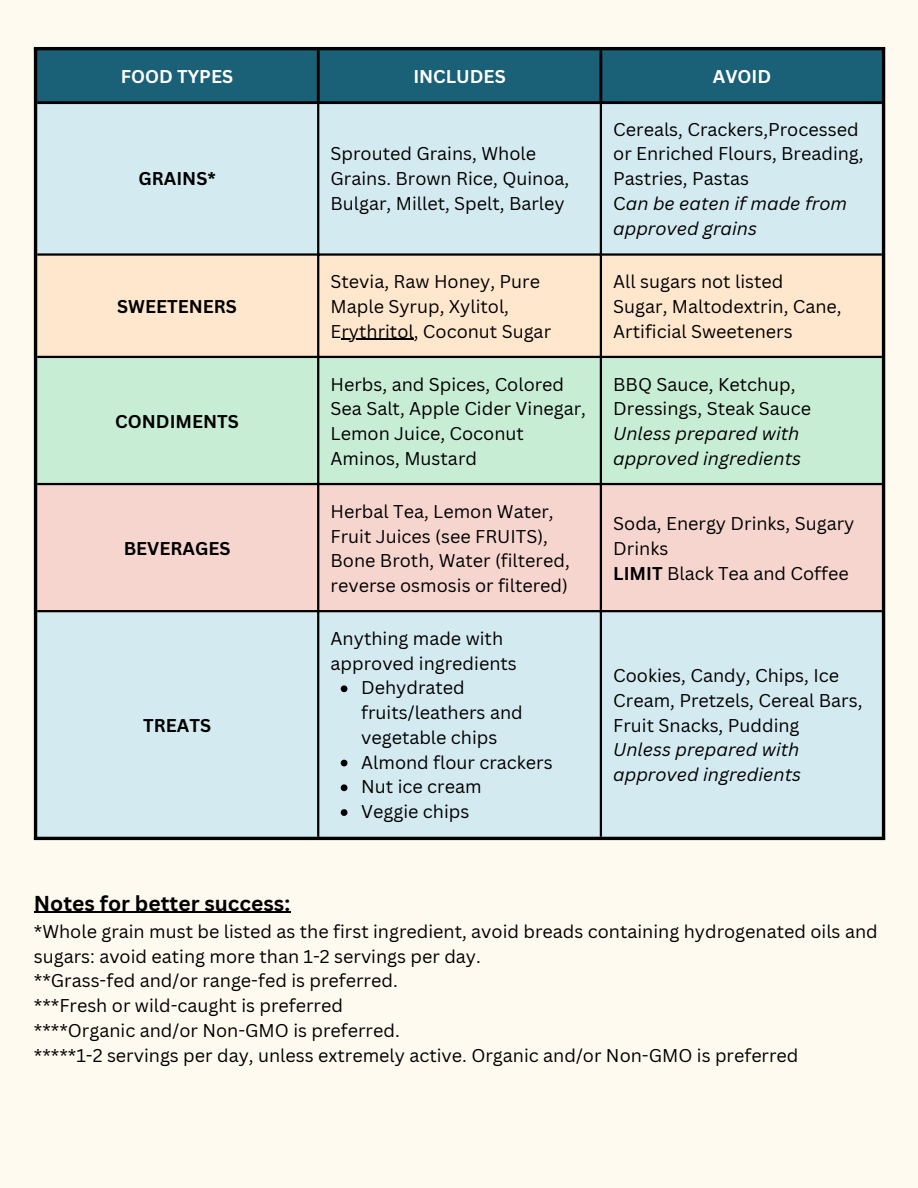
<style>
.page{position:relative;width:918px;height:1188px;background:#fffaef}
.page>*{position:absolute;margin:0;border:0;box-sizing:border-box;transform-origin:0 0}
.t1{font:700 21px "Canva Sans";color:#000}
.t2{font:18px/24.8px "Canva Sans";color:#000}
.t3{font:italic 18px/24.8px "Canva Sans";color:#000}
.t4{font:700 18px "Canva Sans";color:#000}
.t5{font:700 18px "Canva Sans";color:#fff}
.s1{font-style:normal}
.s2{font-weight:700}
</style>
<div class="page">
<div style="left:37px;top:50px;width:845px;height:51px;background:#1a6077"></div>
<div style="left:37px;top:104px;width:845px;height:733px;background:#d4eaf1"></div>
<div style="left:37px;top:256px;width:845px;height:100px;background:#ffe7cd"></div>
<div style="left:37px;top:358px;width:845px;height:125px;background:#c8edd5"></div>
<div style="left:37px;top:485px;width:845px;height:125px;background:#f6d5cf"></div>
<hr style="left:341px;top:339px;width:73px;height:1px;background:#000">
<svg style="left:341px;top:685px;width:6px;height:7px"></svg>
<svg style="left:341px;top:760px;width:6px;height:6px"></svg>
<svg style="left:341px;top:784px;width:6px;height:7px"></svg>
<svg style="left:341px;top:809px;width:6px;height:7px"></svg>
<hr style="left:317px;top:104px;width:2px;height:733px;background:#000">
<hr style="left:600px;top:104px;width:2px;height:733px;background:#000">
<hr style="left:37px;top:253px;width:845px;height:3px;background:#000">
<hr style="left:37px;top:356px;width:845px;height:2px;background:#000">
<hr style="left:37px;top:483px;width:845px;height:2px;background:#000">
<hr style="left:37px;top:610px;width:845px;height:2px;background:#000">
<hr style="left:317px;top:50px;width:3px;height:51px;background:#000">
<hr style="left:599px;top:50px;width:3px;height:51px;background:#000">
<hr style="left:37px;top:101px;width:845px;height:3px;background:#000">
<hr style="left:34px;top:50px;width:3px;height:787px;background:#000">
<hr style="left:882px;top:50px;width:3px;height:787px;background:#000">
<hr style="left:34px;top:47px;width:851px;height:3px;background:#000">
<hr style="left:34px;top:837px;width:851px;height:3px;background:#000">
<hr style="left:34px;top:912px;width:256px;height:1px;background:#000">
<p class="t5" style="left:121px;top:64px;width:114px">FOOD TYPES</p>
<p class="t5" style="left:413px;top:64px;width:94px">INCLUDES</p>
<p class="t5" style="left:713px;top:64px;width:60px">AVOID</p>
<p class="t4" style="left:138px;top:166px;width:79px">GRAINS*</p>
<p class="t4" style="left:117px;top:294px;width:121px">SWEETENERS</p>
<p class="t4" style="left:115px;top:409px;width:125px">CONDIMENTS</p>
<p class="t4" style="left:124px;top:536px;width:108px">BEVERAGES</p>
<p class="t4" style="left:143px;top:712px;width:69px">TREATS</p>
<p class="t2" style="left:331px;top:141px;width:240px">Sprouted Grains, Whole<br>Grains. Brown Rice, Quinoa,<br>Bulgar, Millet, Spelt, Barley</p>
<p class="t2" style="left:613px;top:116px;width:252px">Cereals, Crackers,Processed or Enriched Flours, Breading,<br>Pastries, Pastas</p>
<p class="t3" style="left:613px;top:190px;width:235px"><span class="s1">C</span>an be eaten if made from approved grains</p>
<p class="t2" style="left:331px;top:269px;width:222px">Stevia, Raw Honey, Pure<br>Maple Syrup, Xylitol,<br>Erythritol, Coconut Sugar</p>
<p class="t2" style="left:613px;top:269px;width:172px">All sugars not listed</p>
<p class="t2" style="left:613px;top:294px;width:230px">Sugar, Maltodextrin, Cane,<br>Artificial Sweeteners</p>
<p class="t2" style="left:331px;top:371px;width:257px">Herbs, and Spices, Colored<br>Sea Salt, Apple Cider Vinegar,<br>Lemon Juice, Coconut<br>Aminos, Mustard</p>
<p class="t2" style="left:613px;top:371px;width:199px">BBQ Sauce, Ketchup,<br>Dressings, Steak Sauce</p>
<p class="t3" style="left:613px;top:421px;width:189px">Unless prepared with approved ingredients</p>
<p class="t2" style="left:331px;top:498px;width:241px">Herbal Tea, Lemon Water,<br>Fruit Juices (see FRUITS),<br>Bone Broth, Water (filtered, reverse osmosis or filtered)</p>
<p class="t2" style="left:331px;top:626px;width:188px">Anything made with approved ingredients</p>
<p class="t2" style="left:361px;top:675px;width:163px">Dehydrated fruits/leathers and vegetable chips</p>
<p class="t2" style="left:361px;top:749px;width:193px">Almond flour crackers</p>
<p class="t2" style="left:361px;top:774px;width:122px">Nut ice cream</p>
<p class="t2" style="left:361px;top:799px;width:110px">Veggie chips</p>
<p class="t2" style="left:613px;top:511px;width:243px">Soda, Energy Drinks, Sugary<br>Drinks</p>
<p class="t2" style="left:613px;top:560px;width:237px"><span class="s2">LIMIT</span> Black Tea and Coffee</p>
<p class="t2" style="left:613px;top:663px;width:251px">Cookies, Candy, Chips, Ice<br>Cream, Pretzels, Cereal Bars,<br>Fruit Snacks, Pudding</p>
<p class="t3" style="left:613px;top:737px;width:189px">Unless prepared with approved ingredients</p>
<p class="t1" style="left:34px;top:888px;width:258px">Notes for better success:</p>
<p class="t2" style="left:34px;top:918px;width:845px">*Whole grain must be listed as the first ingredient, avoid breads containing hydrogenated oils and sugars: avoid eating more than 1-2 servings per day.</p>
<p class="t2" style="left:34px;top:968px;width:365px">**Grass-fed and/or range-fed is preferred.</p>
<p class="t2" style="left:34px;top:993px;width:311px">***Fresh or wild-caught is preferred</p>
<p class="t2" style="left:34px;top:1017px;width:367px">****Organic and/or Non-GMO is preferred.</p>
<p class="t2" style="left:34px;top:1042px;width:766px">*****1-2 servings per day, unless extremely active. Organic and/or Non-GMO is preferred</p>
</div>
